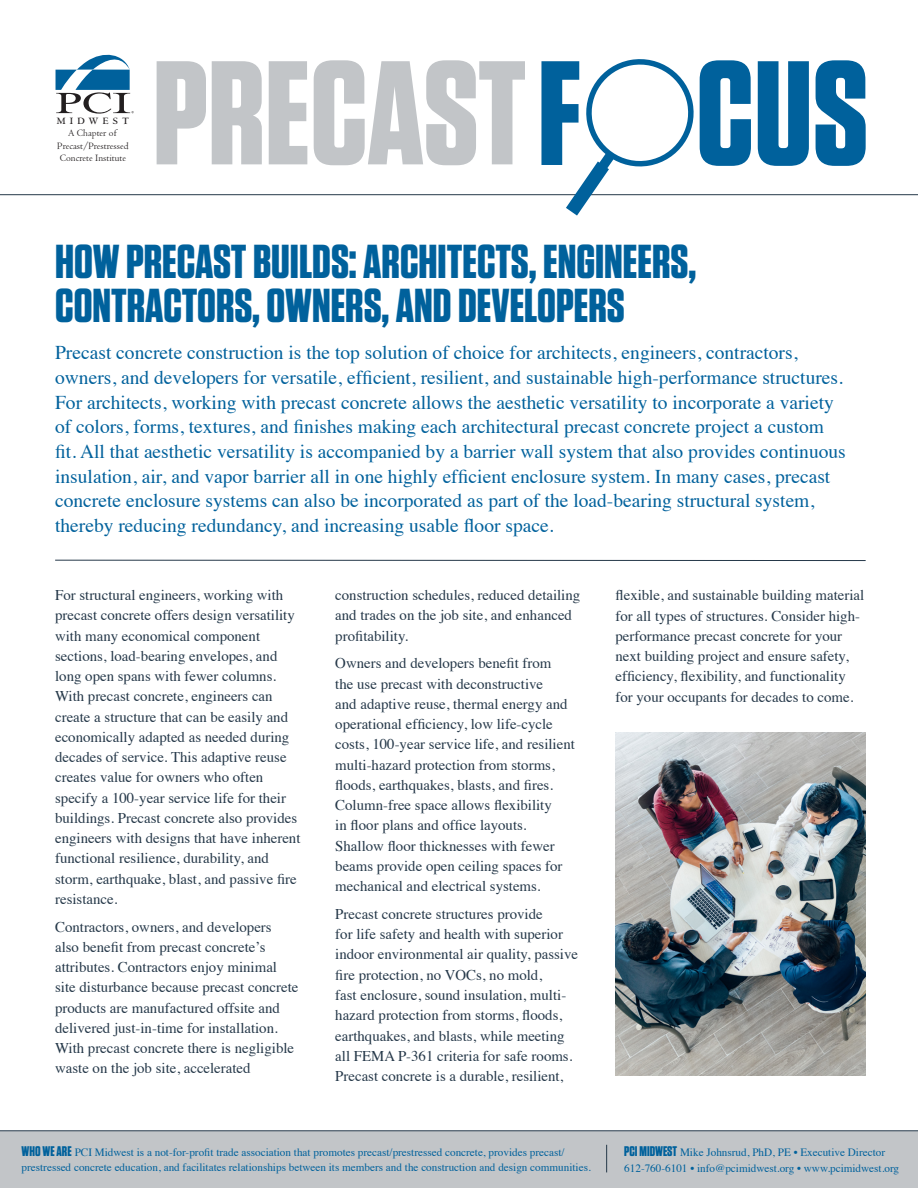
<style>
.page{position:relative;width:918px;height:1188px;background:#fff}
.page>*{position:absolute;margin:0;border:0;box-sizing:border-box;transform-origin:0 0}
.t1{font:700 147.3px "Tungsten";letter-spacing:-.005em;color:#c2c5c8}
.t2{font:700 47.55px/43.8px "Tungsten";color:#00619c}
.t3{font:19.5px/24.8px "Times";color:#00619c}
.t4{font:14.85px/20.2px "Times";color:#253849}
.t5{font:11.25px/14.9px "Times";color:#00619c}
.t6{font:10.05px/12.1px "Centaur";color:#231f20;text-align:center}
.t7{font:700 10.05px "Centaur";letter-spacing:.425em;color:#231f20}
.s1{font-family:"Tungsten";font-weight:700;font-size:13.95px}
</style>
<div class="page">
<div style="left:0;top:1131px;width:918px;height:57px;background:#c2c5c8"></div>
<svg style="left:56px;top:54px;width:78px;height:60px"></svg>
<hr style="left:0;top:194px;width:918px;height:1px;background:#253849">
<hr style="left:0;top:1130px;width:918px;height:1px;background:#253849">
<svg style="left:758px;top:61px;width:51px;height:105px"></svg>
<svg style="left:816px;top:60px;width:50px;height:106px"></svg>
<svg style="left:541px;top:59px;width:210px;height:157px"></svg>
<svg style="left:606px;top:1145px;width:1px;height:27px"></svg>
<hr style="left:55px;top:560px;width:811px;height:1px;background:#253849">
<img style="left:615px;top:733px;width:251px;height:343px">
<p class="t7" style="left:57px;top:116px;width:74px">MIDWEST</p>
<p class="t6" style="left:57px;top:128px;width:73px">A Chapter of<br>Precast/Prestressed<br>Concrete Institute</p>
<h1 class="t1" style="left:153px;top:34px;width:375px">PRECAST</h1>
<h2 class="t2" style="left:55px;top:241px;width:643px">HOW PRECAST BUILDS: ARCHITECTS, ENGINEERS,<br>CONTRACTORS, OWNERS, AND DEVELOPERS</h2>
<p class="t3" style="left:55px;top:338px;width:792px">Precast concrete construction is the top solution of choice for architects, engineers, contractors, owners, and developers for versatile, efficient, resilient, and sustainable high-performance structures.<br>For architects, working with precast concrete allows the aesthetic versatility to incorporate a variety of colors, forms, textures, and finishes making each architectural precast concrete project a custom fit. All that aesthetic versatility is accompanied by a barrier wall system that also provides continuous insulation, air, and vapor barrier all in one highly efficient enclosure system. In many cases, precast concrete enclosure systems can also be incorporated as part of the load-bearing structural system, thereby reducing redundancy, and increasing usable floor space.</p>
<p class="t4" style="left:55px;top:584px;width:247px">For structural engineers, working with precast concrete offers design versatility with many economical component sections, load-bearing envelopes, and long open spans with fewer columns.<br>With precast concrete, engineers can create a structure that can be easily and economically adapted as needed during decades of service. This adaptive reuse creates value for owners who often specify a 100-year service life for their buildings. Precast concrete also provides engineers with designs that have inherent functional resilience, durability, and storm, earthquake, blast, and passive fire resistance.</p>
<p class="t4" style="left:55px;top:915px;width:245px">Contractors, owners, and developers also benefit from precast concrete’s attributes. Contractors enjoy minimal site disturbance because precast concrete products are manufactured offsite and delivered just-in-time for installation.<br>With precast concrete there is negligible waste on the job site, accelerated</p>
<p class="t4" style="left:335px;top:584px;width:246px">construction schedules, reduced detailing and trades on the job site, and enhanced profitability.</p>
<p class="t4" style="left:335px;top:652px;width:241px">Owners and developers benefit from<br>the use precast with deconstructive<br>and adaptive reuse, thermal energy and operational efficiency, low life-cycle costs, 100-year service life, and resilient multi-hazard protection from storms, floods, earthquakes, blasts, and fires.<br>Column-free space allows flexibility<br>in floor plans and office layouts.<br>Shallow floor thicknesses with fewer beams provide open ceiling spaces for mechanical and electrical systems.</p>
<p class="t4" style="left:335px;top:903px;width:244px">Precast concrete structures provide<br>for life safety and health with superior indoor environmental air quality, passive fire protection, no VOCs, no mold,<br>fast enclosure, sound insulation, multi&shy;hazard protection from storms, floods, earthquakes, and blasts, while meeting all FEMA P-361 criteria for safe rooms.<br>Precast concrete is a durable, resilient,</p>
<p class="t4" style="left:615px;top:584px;width:250px">flexible, and sustainable building material for all types of structures. Consider high&shy;performance precast concrete for your next building project and ensure safety, efficiency, flexibility, and functionality for your occupants for decades to come.</p>
<p class="t5" style="left:22px;top:1144px;width:571px"><span class="s1">WHO WE ARE</span> PCI Midwest is a not-for-profit trade association that promotes precast/prestressed concrete, provides precast/ prestressed concrete education, and facilitates relationships between its members and the construction and design communities.</p>
<p class="t5" style="left:624px;top:1143px;width:276px;line-height:15.9px"><span class="s1">PCI MIDWEST</span> Mike Johnsrud, PhD, PE • Executive Director<br>612-760-6101 • info@pcimidwest.org • www.pcimidwest.org</p>
</div>
